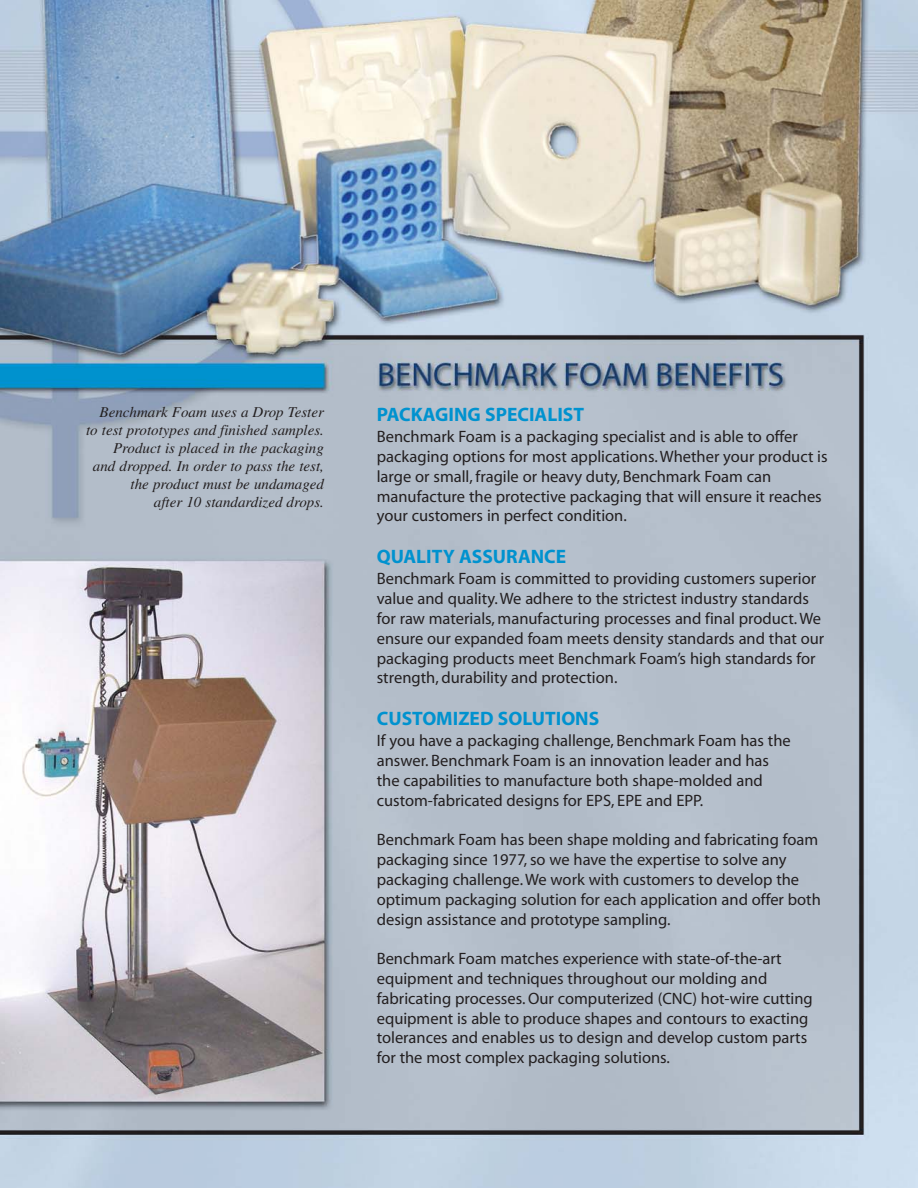
<style>
.page{position:relative;width:918px;height:1188px;background:#fff}
.page>*{position:absolute;margin:0;border:0;box-sizing:border-box;transform-origin:0 0}
.t1{font:700 19.5px "Myriad";color:#0092cf}
.t2{font:16.5px/19.8px "Myriad";color:#231f20}
.t3{font:italic 15px/18px "Times";color:#231f20;text-align:right}
</style>
<div class="page">
<img style="left:0;top:0;width:918px;height:1188px">
<p class="t3" style="left:86px;top:404px;width:239px">Benchmark Foam uses a Drop Tester to test prototypes and finished samples.<br>Product is placed in the packaging<br>and dropped. In order to pass the test, the product must be undamaged<br>after 10 standardized drops.</p>
<p class="t1" style="left:377px;top:407px;width:209px">PACKAGING SPECIALIST</p>
<p class="t2" style="left:377px;top:428px;width:452px">Benchmark Foam is a packaging specialist and is able to offer packaging options for most applications. Whether your product is large or small, fragile or heavy duty, Benchmark Foam can manufacture the protective packaging that will ensure it reaches your customers in perfect condition.</p>
<p class="t1" style="left:377px;top:549px;width:191px">QUALITY ASSURANCE</p>
<p class="t2" style="left:377px;top:570px;width:449px">Benchmark Foam is committed to providing customers superior value and quality. We adhere to the strictest industry standards for raw materials, manufacturing processes and final product. We ensure our expanded foam meets density standards and that our packaging products meet Benchmark Foam’s high standards for strength, durability and protection.</p>
<p class="t1" style="left:377px;top:711px;width:224px">CUSTOMIZED SOLUTIONS</p>
<p class="t2" style="left:377px;top:732px;width:416px">If you have a packaging challenge, Benchmark Foam has the answer. Benchmark Foam is an innovation leader and has the capabilities to manufacture both shape-molded and custom-fabricated designs for EPS, EPE and EPP.</p>
<p class="t2" style="left:377px;top:831px;width:446px">Benchmark Foam has been shape molding and fabricating foam packaging since 1977, so we have the expertise to solve any packaging challenge. We work with customers to develop the optimum packaging solution for each application and offer both design assistance and prototype sampling.</p>
<p class="t2" style="left:377px;top:950px;width:437px">Benchmark Foam matches experience with state-of-the-art equipment and techniques throughout our molding and fabricating processes. Our computerized (CNC) hot-wire cutting equipment is able to produce shapes and contours to exacting tolerances and enables us to design and develop custom parts for the most complex packaging solutions.</p>
</div>
